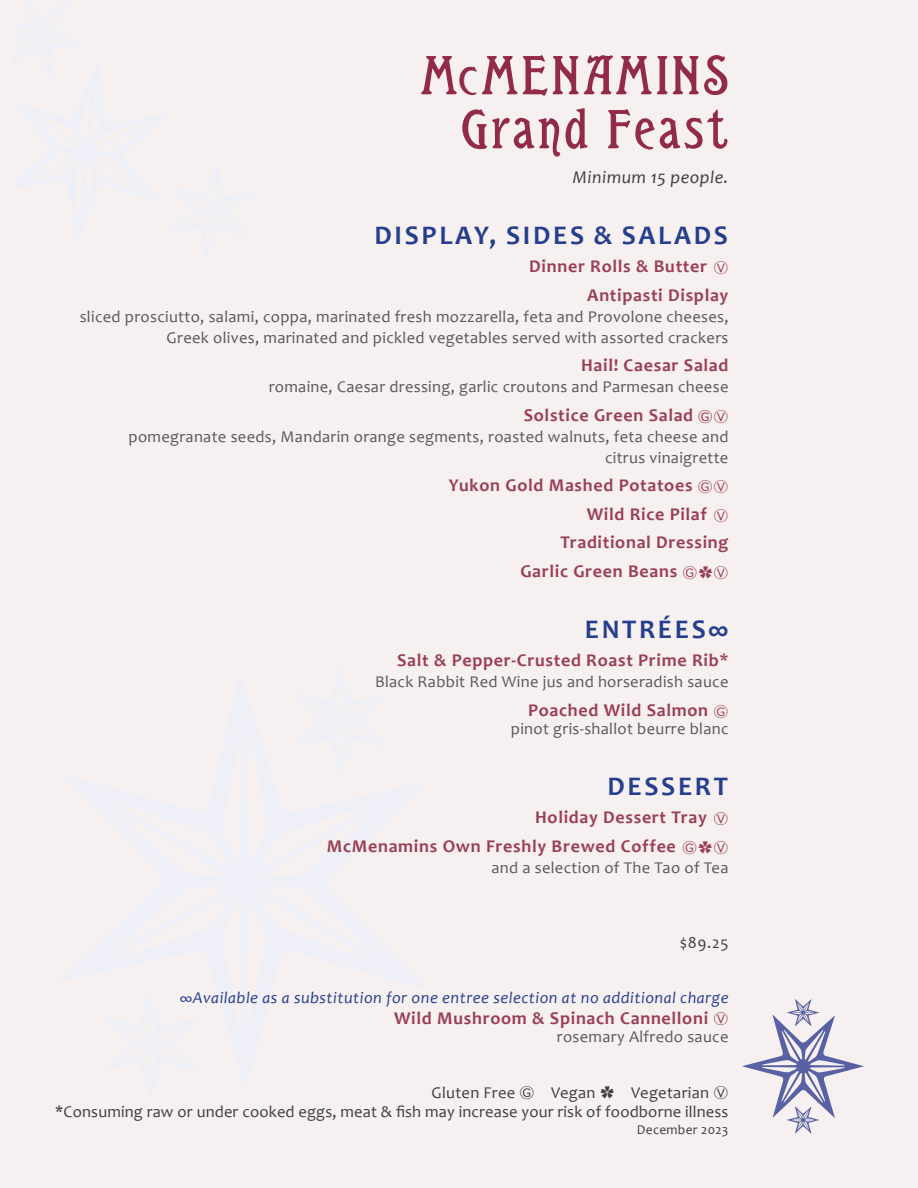
<style>
.page{position:relative;width:918px;height:1188px;background:#f6f0f0}
.page>*{position:absolute;margin:0;border:0;box-sizing:border-box;transform-origin:0 0}
.t1{font:51px/54px "Poorfarmv.5";letter-spacing:.06em;color:#922b48;text-align:right}
.t2{font:700 27px "Candara";letter-spacing:.1em;color:#253f8e}
.t3{font:700 18px/28.5px "Candara";letter-spacing:.04em;color:#9a3f53;text-align:right}
.t4{font:italic 18px "Candara";letter-spacing:.03em;color:#3e3e3f}
.t5{font:16.5px/21px "Candara";letter-spacing:.02em;color:#57585a;text-align:right}
.t6{font:16.5px/19.5px "Candara";letter-spacing:.01em;color:#3e3e3f;text-align:right}
.t7{font:italic 16.5px "Candara";letter-spacing:.03em;color:#253f8e}
.t8{font:13.5px "Candara";letter-spacing:.02em;color:#3e3e3f}
.s1{font-size:35.7px}
.s2{font-family:"Meiryo";font-weight:400;font-size:15px}
.s3{font-family:"Meiryo";font-weight:400;font-size:15px;color:#922b48}
.s4{font-family:"Meiryo";font-size:15px}
</style>
<div class="page">
<svg style="left:742px;top:999px;width:122px;height:135px"></svg>
<h1 class="t1" style="left:420px;top:52px;width:310px">M<span class="s1">c</span>MENAMINS<br>Grand Feast</h1>
<p class="t4" style="left:573px;top:166px;width:157px">Minimum 15 people.</p>
<h2 class="t2" style="left:375px;top:218px;width:355px">DISPLAY, SIDES &amp; SALADS</h2>
<p class="t3" style="left:529px;top:252px;width:201px">Dinner Rolls &amp; Butter <span class="s2">Ⓥ<br></span>Antipasti Display</p>
<p class="t5" style="left:80px;top:306px;width:650px">sliced prosciutto, salami, coppa, marinated fresh mozzarella, feta and Provolone cheeses,<br>Greek olives, marinated and pickled vegetables served with assorted crackers</p>
<p class="t3" style="left:581px;top:351px;width:149px">Hail! Caesar Salad</p>
<p class="t5" style="left:269px;top:376px;width:461px">romaine, Caesar dressing, garlic croutons and Parmesan cheese</p>
<p class="t3" style="left:524px;top:400px;width:206px">Solstice Green Salad <span class="s3">Ⓖ</span><span class="s2">Ⓥ</span></p>
<p class="t5" style="left:129px;top:426px;width:601px">pomegranate seeds, Mandarin orange segments, roasted walnuts, feta cheese and citrus vinaigrette</p>
<p class="t3" style="left:449px;top:471px;width:281px">Yukon Gold Mashed Potatoes <span class="s2">ⒼⓋ<br></span>Wild Rice Pilaf <span class="s2">Ⓥ<br></span>Traditional Dressing<br>Garlic Green Beans <span class="s2">Ⓖ✿Ⓥ</span></p>
<h2 class="t2" style="left:585px;top:612px;width:145px">ENTRÉES∞</h2>
<p class="t3" style="left:397px;top:646px;width:333px">Salt &amp; Pepper-Crusted Roast Prime Rib*</p>
<p class="t5" style="left:375px;top:671px;width:355px">Black Rabbit Red Wine jus and horseradish sauce</p>
<p class="t3" style="left:528px;top:696px;width:202px">Poached Wild Salmon <span class="s2">Ⓖ</span></p>
<p class="t5" style="left:511px;top:718px;width:219px">pinot gris-shallot beurre blanc</p>
<h2 class="t2" style="left:607px;top:769px;width:122px">DESSERT</h2>
<p class="t3" style="left:327px;top:803px;width:403px">Holiday Dessert Tray <span class="s2">Ⓥ<br></span>McMenamins Own Freshly Brewed Coffee <span class="s2">Ⓖ✿Ⓥ</span></p>
<p class="t5" style="left:491px;top:857px;width:239px">and a selection of The Tao of Tea</p>
<p class="t6" style="left:680px;top:932px;width:50px">$89.25</p>
<p class="t7" style="left:180px;top:987px;width:550px">∞Available as a substitution for one entree selection at no additional charge</p>
<p class="t3" style="left:394px;top:1003px;width:336px">Wild Mushroom &amp; Spinach Cannelloni <span class="s2">Ⓥ</span></p>
<p class="t5" style="left:557px;top:1025px;width:173px">rosemary Alfredo sauce</p>
<p class="t6" style="left:55px;top:1082px;width:675px">Gluten Free <span class="s4">Ⓖ</span> Vegan <span class="s4">✿</span> Vegetarian <span class="s4">Ⓥ<br></span>*Consuming raw or under cooked eggs, meat &amp; fish may increase your risk of foodborne illness</p>
<p class="t8" style="left:637px;top:1121px;width:93px">December 2023</p>
</div>
